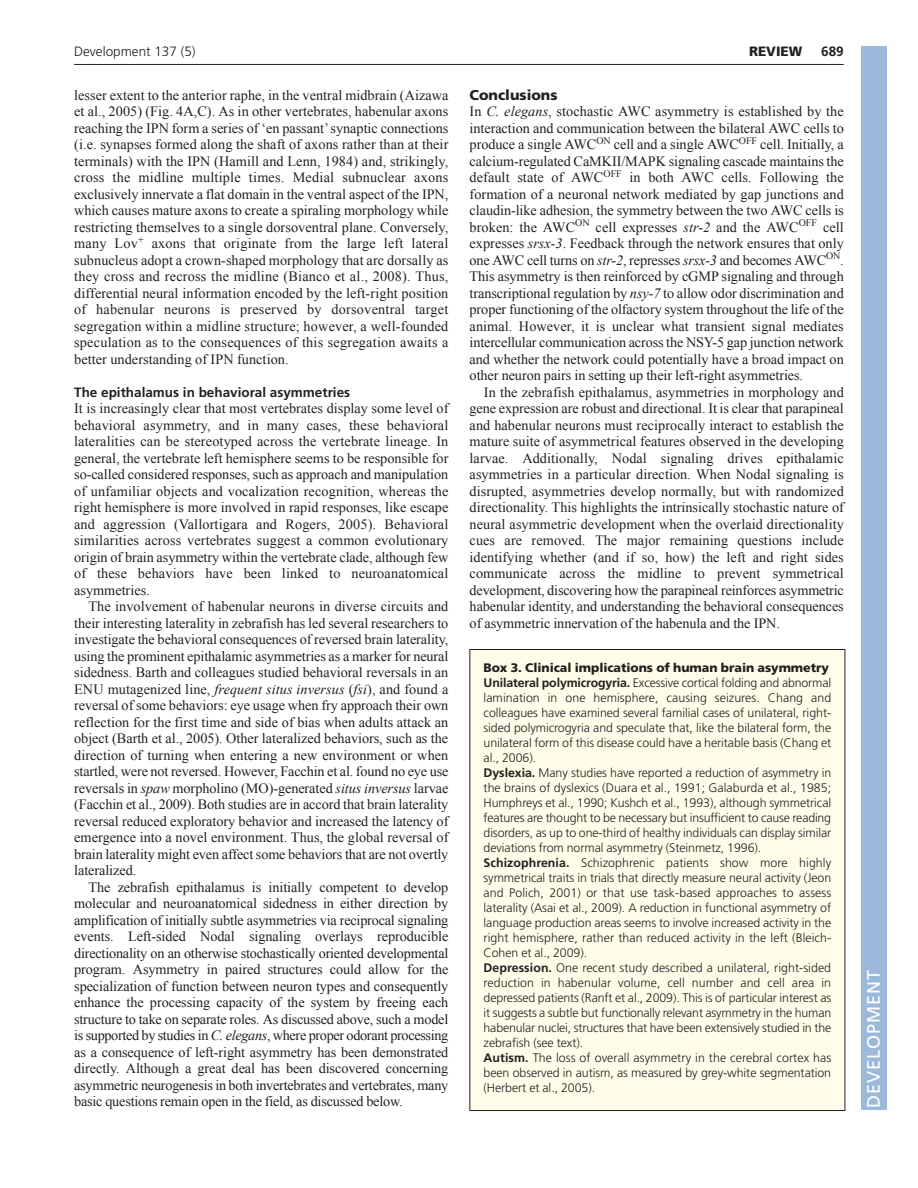
<style>
.page{position:relative;width:918px;height:1188px;background:#fff}
.page>*{position:absolute;margin:0;border:0;box-sizing:border-box;transform-origin:0 0}
.t1{font:18px "Frutiger LT Std";letter-spacing:.055em;color:#fff}
.t2{font:14.25px/16.5px "Times New Roman";letter-spacing:-.005em;color:#231f20;text-align:justify}
.t3{font:900 14.25px "Frutiger LT Std";color:#231f20}
.t4{font:700 13.5px "Frutiger LT Std";color:#231f20}
.t5{font:300 13.5px "Frutiger LT Std";color:#231f20}
.t6{font:900 13.5px "Frutiger LT Std";color:#231f20}
.t7{font:300 12.3px/15px "Frutiger LT Std";letter-spacing:-.005em;color:#231f20}
.s1{font-style:italic}
.s2{font-weight:900}
.s3{font-weight:700}
</style>
<div class="page">
<hr style="left:74px;top:64px;width:770px;height:1px;background:#231f20">
<div style="left:470px;top:649px;width:375px;height:462px;background:#fffde9"></div>
<div style="left:861px;top:46px;width:25px;height:1064px;background:#9cb9db"></div>
<p class="t5" style="left:74px;top:46px;width:123px">Development 137 (5)</p>
<p class="t6" style="left:749px;top:46px;width:55px">REVIEW</p>
<p class="t4" style="left:821px;top:46px;width:24px">689</p>
<p class="t2" style="left:74px;top:87px;width:376px">lesser extent to the anterior raphe, in the ventral midbrain (Aizawa et al., 2005) (Fig. 4A,C). As in other vertebrates, habenular axons reaching the IPN form a series of ‘en passant’ synaptic connections (i.e. synapses formed along the shaft of axons rather than at their terminals) with the IPN (Hamill and Lenn, 1984) and, strikingly, cross the midline multiple times. Medial subnuclear axons exclusively innervate a flat domain in the ventral aspect of the IPN, which causes mature axons to create a spiraling morphology while restricting themselves to a single dorsoventral plane. Conversely, many Lov<sup>+</sup> axons that originate from the large left lateral subnucleus adopt a crown-shaped morphology that arc dorsally as they cross and recross the midline (Bianco et al., 2008). Thus, differential neural information encoded by the left-right position of habenular neurons is preserved by dorsoventral target segregation within a midline structure; however, a well-founded speculation as to the consequences of this segregation awaits a better understanding of IPN function.</p>
<p class="t4" style="left:74px;top:387px;width:278px">The epithalamus in behavioral asymmetries</p>
<p class="t2" style="left:74px;top:400px;width:376px">It is increasingly clear that most vertebrates display some level of behavioral asymmetry, and in many cases, these behavioral lateralities can be stereotyped across the vertebrate lineage. In general, the vertebrate left hemisphere seems to be responsible for so-called considered responses, such as approach and manipulation of unfamiliar objects and vocalization recognition, whereas the right hemisphere is more involved in rapid responses, like escape and aggression (Vallortigara and Rogers, 2005). Behavioral similarities across vertebrates suggest a common evolutionary origin of brain asymmetry within the vertebrate clade, although few of these behaviors have been linked to neuroanatomical asymmetries.</p>
<p class="t2" style="left:74px;top:598px;width:376px;text-indent:14px">The involvement of habenular neurons in diverse circuits and their interesting laterality in zebrafish has led several researchers to investigate the behavioral consequences of reversed brain laterality, using the prominent epithalamic asymmetries as a marker for neural sidedness. Barth and colleagues studied behavioral reversals in an ENU mutagenized line, <span class="s1">frequent situs inversus</span> (<span class="s1">fsi</span>), and found a reversal of some behaviors: eye usage when fry approach their own reflection for the first time and side of bias when adults attack an object (Barth et al., 2005). Other lateralized behaviors, such as the direction of turning when entering a new environment or when startled, were not reversed. However, Facchin et al. found no eye use reversals in <span class="s1">spaw</span> morpholino (MO)-generated <span class="s1">situs inversus</span> larvae (Facchin et al., 2009). Both studies are in accord that brain laterality reversal reduced exploratory behavior and increased the latency of emergence into a novel environment. Thus, the global reversal of brain laterality might even affect some behaviors that are not overtly lateralized.</p>
<p class="t2" style="left:74px;top:879px;width:376px;text-indent:14px">The zebrafish epithalamus is initially competent to develop molecular and neuroanatomical sidedness in either direction by amplification of initially subtle asymmetries via reciprocal signaling events. Left-sided Nodal signaling overlays reproducible directionality on an otherwise stochastically oriented developmental program. Asymmetry in paired structures could allow for the specialization of function between neuron types and consequently enhance the processing capacity of the system by freeing each structure to take on separate roles. As discussed above, such a model is supported by studies in <span class="s1">C. elegans</span>, where proper odorant processing as a consequence of left-right asymmetry has been demonstrated directly. Although a great deal has been discovered concerning asymmetric neurogenesis in both invertebrates and vertebrates, many basic questions remain open in the field, as discussed below.</p>
<p class="t3" style="left:470px;top:89px;width:89px">Conclusions</p>
<p class="t2" style="left:470px;top:103px;width:376px">In <span class="s1">C. elegans</span>, stochastic AWC asymmetry is established by the interaction and communication between the bilateral AWC cells to produce a single AWC<sup>ON</sup> cell and a single AWC<sup>OFF</sup> cell. Initially, a calcium-regulated CaMKII/MAPK signaling cascade maintains the default state of AWC<sup>OFF</sup> in both AWC cells. Following the formation of a neuronal network mediated by gap junctions and claudin-like adhesion, the symmetry between the two AWC cells is broken: the AWC<sup>ON</sup> cell expresses <span class="s1">str-2</span> and the AWC<sup>OFF</sup> cell expresses <span class="s1">srsx-3</span>. Feedback through the network ensures that only one AWC cell turns on <span class="s1">str-2</span>, represses <span class="s1">srsx-3</span> and becomes AWC<sup>ON</sup>.<br>This asymmetry is then reinforced by cGMP signaling and through transcriptional regulation by <span class="s1">nsy-7</span> to allow odor discrimination and proper functioning of the olfactory system throughout the life of the animal. However, it is unclear what transient signal mediates intercellular communication across the NSY-5 gap junction network and whether the network could potentially have a broad impact on other neuron pairs in setting up their left-right asymmetries.</p>
<p class="t2" style="left:470px;top:384px;width:376px;text-indent:14px">In the zebrafish epithalamus, asymmetries in morphology and gene expression are robust and directional. It is clear that parapineal and habenular neurons must reciprocally interact to establish the mature suite of asymmetrical features observed in the developing larvae. Additionally, Nodal signaling drives epithalamic asymmetries in a particular direction. When Nodal signaling is disrupted, asymmetries develop normally, but with randomized directionality. This highlights the intrinsically stochastic nature of neural asymmetric development when the overlaid directionality cues are removed. The major remaining questions include identifying whether (and if so, how) the left and right sides communicate across the midline to prevent symmetrical development, discovering how the parapineal reinforces asymmetric habenular identity, and understanding the behavioral consequences of asymmetric innervation of the habenula and the IPN.</p>
<p class="t7" style="left:484px;top:662px;width:349px"><span class="s2">Box 3. Clinical implications of human brain asymmetry </span><span class="s3">Unilateral polymicrogyria.</span> Excessive cortical folding and abnormal lamination in one hemisphere, causing seizures. Chang and colleagues have examined several familial cases of unilateral, right&shy;sided polymicrogyria and speculate that, like the bilateral form, the unilateral form of this disease could have a heritable basis (Chang et al., 2006).<br><span class="s3">Dyslexia.</span> Many studies have reported a reduction of asymmetry in the brains of dyslexics (Duara et al., 1991; Galaburda et al., 1985; Humphreys et al., 1990; Kushch et al., 1993), although symmetrical features are thought to be necessary but insufficient to cause reading disorders, as up to one-third of healthy individuals can display similar deviations from normal asymmetry (Steinmetz, 1996).<br><span class="s3">Schizophrenia.</span> Schizophrenic patients show more highly symmetrical traits in trials that directly measure neural activity (Jeon and Polich, 2001) or that use task-based approaches to assess laterality (Asai et al., 2009). A reduction in functional asymmetry of language production areas seems to involve increased activity in the right hemisphere, rather than reduced activity in the left (Bleich-Cohen et al., 2009).<br><span class="s3">Depression.</span> One recent study described a unilateral, right-sided reduction in habenular volume, cell number and cell area in depressed patients (Ranft et al., 2009). This is of particular interest as it suggests a subtle but functionally relevant asymmetry in the human habenular nuclei, structures that have been extensively studied in the zebrafish (see text).<br><span class="s3">Autism.</span> The loss of overall asymmetry in the cerebral cortex has been observed in autism, as measured by grey-white segmentation (Herbert et al., 2005).</p>
<p class="t1" style="left:863px;top:1108px;width:140px;rotate:-90deg">DEVELOPMENT</p>
</div>
